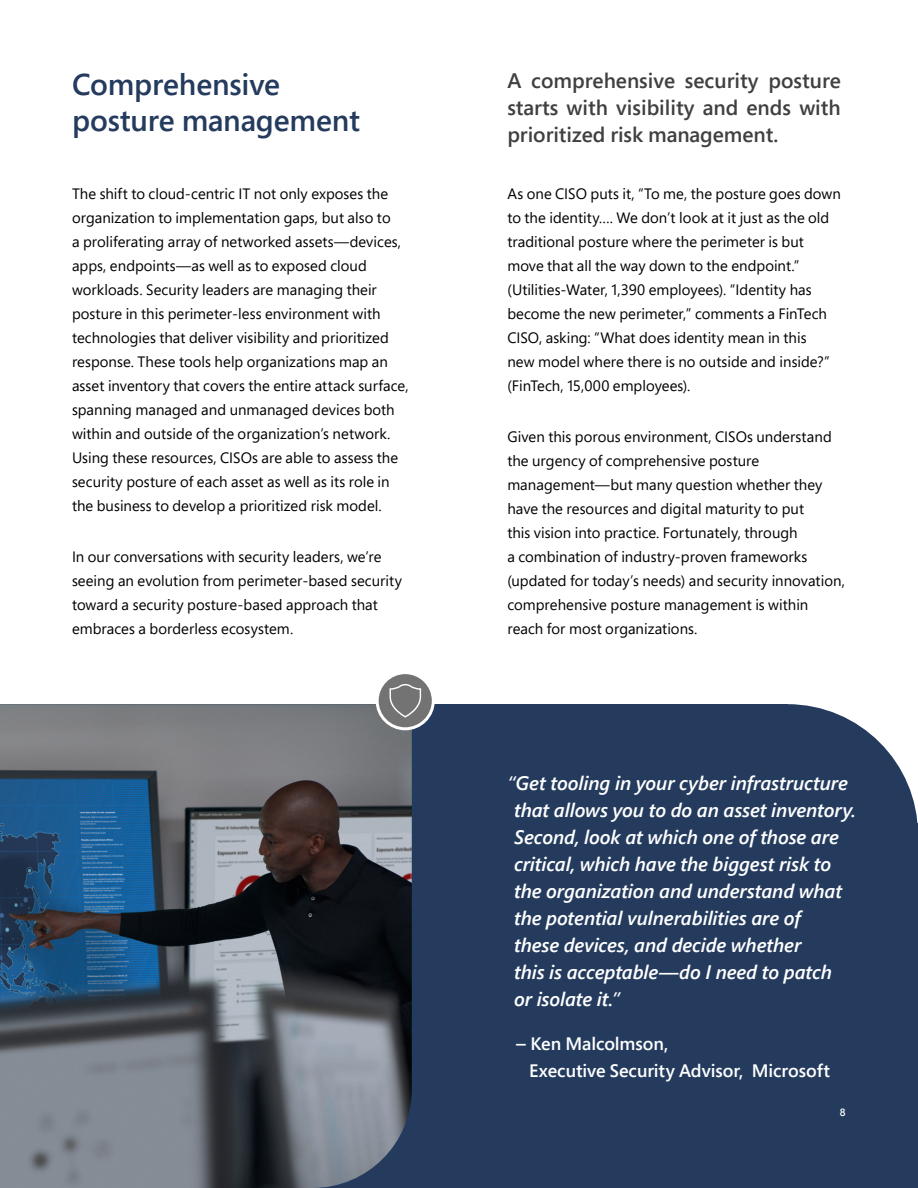
<style>
.page{position:relative;width:918px;height:1188px;background:#fff}
.page>*{position:absolute;margin:0;border:0;box-sizing:border-box;transform-origin:0 0}
.t1{font:600 30px/36px "Segoe Pro";letter-spacing:-.005em;color:#243b5e}
.t2{font:600 21px/27px "Segoe Pro";color:#404040;text-align:justify}
.t3{font:italic 600 19.5px/27px "Segoe Pro";letter-spacing:-.005em;color:#fff}
.t4{font:600 18px "Segoe Pro";color:#fff}
.t5{font:15px/24px "Segoe Pro";color:#000}
.t6{font:600 10.5px "Segoe Pro";color:#fff}
.s1{font-size:19.5px}
</style>
<div class="page">
<div style="left:0;top:704px;width:787px;height:484px;background:#243b5e"></div>
<div style="left:657px;top:704px;width:261px;height:262px;background:#243b5e;border-radius:50%"></div>
<div style="left:694px;top:824px;width:224px;height:364px;background:#243b5e"></div>
<img style="left:0;top:704px;width:412px;height:484px">
<svg style="left:377px;top:673px;width:56px;height:56px"></svg>
<div style="left:376px;top:671px;width:59px;height:59px;border:3px solid #fff;border-radius:50%"></div>
<svg style="left:389px;top:684px;width:32px;height:34px"></svg>
<h1 class="t1" style="left:72px;top:65px;width:290px">Comprehensive posture management</h1>
<h2 class="t2" style="left:507px;top:66px;width:335px">A comprehensive security posture starts with visibility and ends with prioritized risk management.</h2>
<p class="t5" style="left:72px;top:181px;width:338px">The shift to cloud-centric IT not only exposes the organization to implementation gaps, but also to<br>a proliferating array of networked assets—devices, apps, endpoints—as well as to exposed cloud workloads. Security leaders are managing their posture in this perimeter-less environment with technologies that deliver visibility and prioritized response. These tools help organizations map an asset inventory that covers the entire attack surface, spanning managed and unmanaged devices both within and outside of the organization’s network.<br>Using these resources, CISOs are able to assess the security posture of each asset as well as its role in the business to develop a prioritized risk model.</p>
<p class="t5" style="left:72px;top:544px;width:332px">In our conversations with security leaders, we’re seeing an evolution from perimeter-based security toward a security posture-based approach that embraces a borderless ecosystem.</p>
<p class="t5" style="left:507px;top:181px;width:335px">As one CISO puts it, “To me, the posture goes down to the identity…. We don’t look at it just as the old traditional posture where the perimeter is but move that all the way down to the endpoint.” (Utilities-Water, 1,390 employees). “Identity has become the new perimeter,” comments a FinTech CISO, asking: “What does identity mean in this<br>new model where there is no outside and inside?” (FinTech, 15,000 employees).</p>
<p class="t5" style="left:507px;top:424px;width:339px">Given this porous environment, CISOs understand the urgency of comprehensive posture management—but many question whether they have the resources and digital maturity to put<br>this vision into practice. Fortunately, through<br>a combination of industry-proven frameworks (updated for today’s needs) and security innovation, comprehensive posture management is within reach for most organizations.</p>
<p class="t3" style="left:514px;top:769px;width:343px;text-indent:-7px">“Get tooling in your cyber infrastructure that allows you to do an asset inventory.<br>Second, look at which one of those are critical, which have the biggest risk to the organization and understand what the potential vulnerabilities are of<br>these devices, and decide whether<br>this is acceptable—do I need to patch<br>or isolate it.”</p>
<p class="t4" style="left:516px;top:1031px;width:154px"><span class="s1">–</span> Ken Malcolmson,</p>
<p class="t4" style="left:529px;top:1058px;width:302px">Executive Security Advisor, Microsoft</p>
<p class="t6" style="left:840px;top:1105px;width:7px">8</p>
</div>
